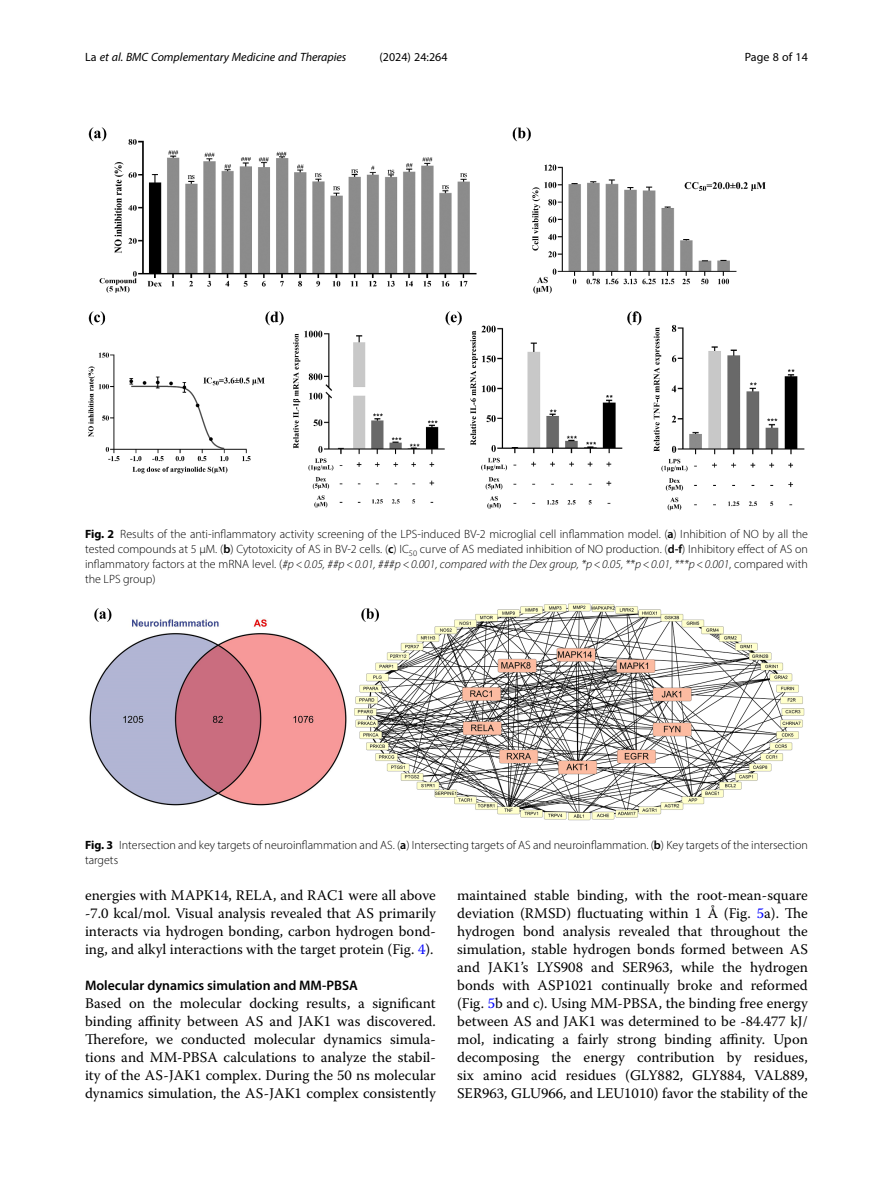
<style>
.page{position:relative;width:893px;height:1191px;background:#fff}
.page>*{position:absolute;margin:0;border:0;box-sizing:border-box;transform-origin:0 0}
.Body_Text{font:14.7px/18px "Warnock Pro";color:#000;text-align:justify}
.Head_2{font:600 13.8px "Myriad Pro";color:#000}
.Figure_Caption{font:300 12px/15px "Myriad Pro";color:#000}
.t1{font:italic 12px "Myriad Pro";color:#000}
.t2{font:12px "Myriad Pro";color:#000}
.s1{font-style:normal}
.s2{font-weight:700}
.s3{font-weight:600}
.s4{font-style:italic}
.s5{color:#00f}
</style>
<div class="page">
<img style="left:89px;top:603px;width:716px;height:218px">
<img style="left:88px;top:127px;width:717px;height:384px">
<p class="t1" style="left:85px;top:50px;width:263px"><span class="s1">La</span> et al. BMC Complementary Medicine and Therapies</p>
<p class="t2" style="left:379px;top:50px;width:70px">(2024) 24:264</p>
<p class="t2" style="left:745px;top:50px;width:65px">Page 8 of 14</p>
<p class="Figure_Caption" style="left:85px;top:526px;width:724px;text-align:justify"><span class="s2">Fig. 2</span> Results of the anti-inflammatory activity screening of the LPS-induced BV-2 microglial cell inflammation model. (<span class="s3">a</span>) Inhibition of NO by all the tested compounds at 5 µM. (<span class="s3">b</span>) Cytotoxicity of AS in BV-2 cells. (<span class="s3">c</span>) IC<sub>50</sub> curve of AS mediated inhibition of NO production. (<span class="s3">d-f</span>) Inhibitory effect of AS on inflammatory factors at the mRNA level. (<span class="s4">#p&lt;0.05, ##p&lt;0.01, ###p&lt;0.001, compared with the Dex group, *p&lt;0.05, **p&lt;0.01, ***p&lt;0.001</span>, compared with the LPS group)</p>
<p class="Figure_Caption" style="left:85px;top:837px;width:724px"><span class="s2">Fig. 3</span> Intersection and key targets of neuroinflammation and AS. (<span class="s3">a</span>) Intersecting targets of AS and neuroinflammation. (<span class="s3">b</span>) Key targets of the intersection targets</p>
<p class="Body_Text" style="left:85px;top:886px;width:352px">energies with MAPK14, RELA, and RAC1 were all above -7.0 kcal/mol. Visual analysis revealed that AS primarily interacts via hydrogen bonding, carbon hydrogen bond&shy;ing, and alkyl interactions with the target protein (Fig. <span class="s5">4</span>).</p>
<p class="Head_2" style="left:85px;top:977px;width:275px">Molecular dynamics simulation and MM-PBSA</p>
<p class="Body_Text" style="left:85px;top:994px;width:352px">Based on the molecular docking results, a significant binding affinity between AS and JAK1 was discovered.<br>Therefore, we conducted molecular dynamics simula&shy;tions and MM-PBSA calculations to analyze the stabil&shy;ity of the AS-JAK1 complex. During the 50 ns molecular dynamics simulation, the AS-JAK1 complex consistently</p>
<p class="Body_Text" style="left:457px;top:886px;width:352px">maintained stable binding, with the root-mean-square deviation (RMSD) fluctuating within 1 Å (Fig. <span class="s5">5</span>a). The hydrogen bond analysis revealed that throughout the simulation, stable hydrogen bonds formed between AS and JAK1’s LYS908 and SER963, while the hydrogen bonds with ASP1021 continually broke and reformed (Fig. <span class="s5">5</span>b and c). Using MM-PBSA, the binding free energy between AS and JAK1 was determined to be -84.477 kJ/ mol, indicating a fairly strong binding affinity. Upon decomposing the energy contribution by residues, six amino acid residues (GLY882, GLY884, VAL889, SER963, GLU966, and LEU1010) favor the stability of the</p>
</div>
